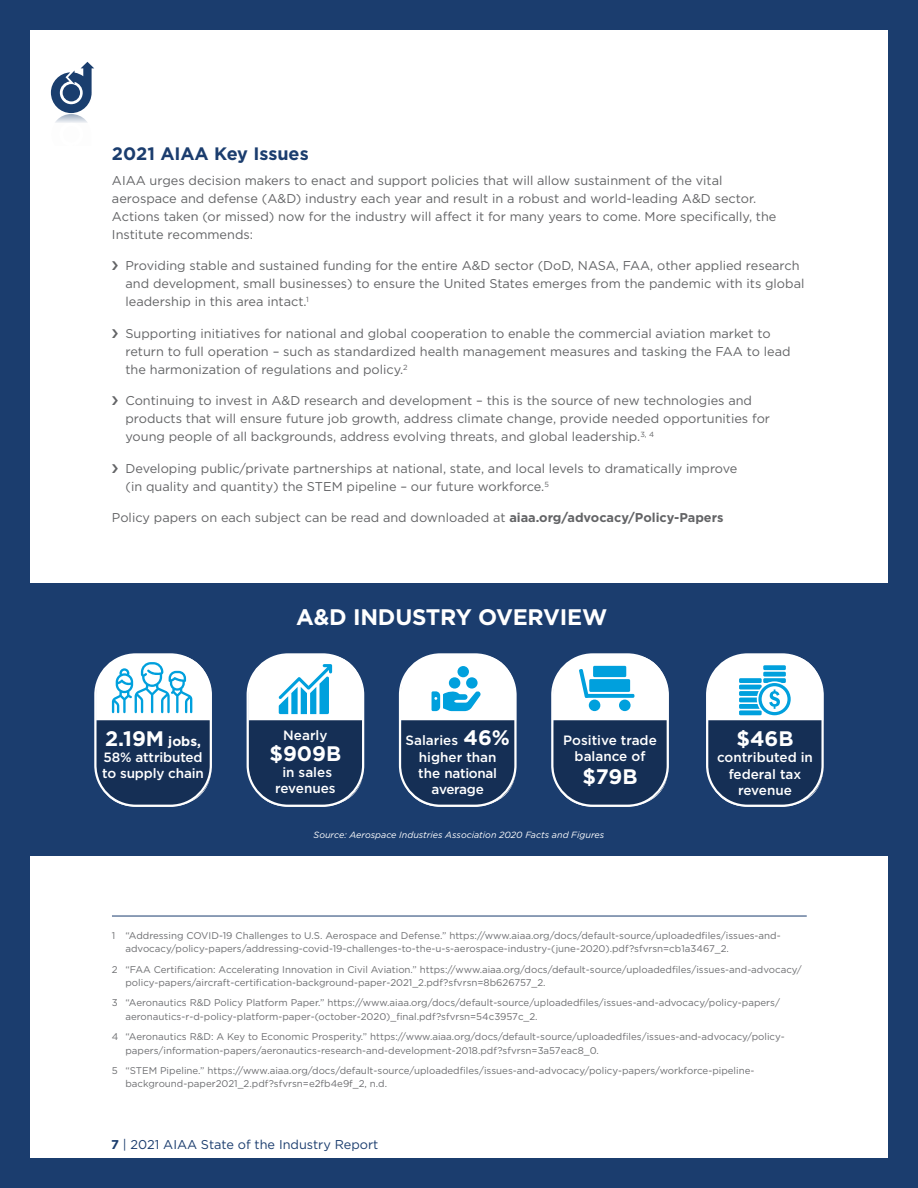
<style>
.page{position:relative;width:918px;height:1188px;background:#fff}
.page>*{position:absolute;margin:0;border:0;box-sizing:border-box;transform-origin:0 0}
.t1{font:700 22.5px "Gotham";letter-spacing:-.01em;color:#fff}
.t2{font:700 21px "Gotham";color:#fff}
.t3{font:700 18px "Gotham";color:#1b3d6e}
.t4{font:500 13.5px/16.2px "Gotham";color:#fff;text-align:center}
.t5{font:12.75px/18px "Gotham";color:#636466}
.t6{font:12.75px "Gotham";color:#1b3d6e}
.t7{font:9.75px/13.5px "Gotham";color:#6d6e71}
.t8{font:italic 9px "Gotham";color:#fff}
.s1{font-weight:700}
.s2{font-size:13.5px}
.s3{font-weight:700;font-size:21px}
</style>
<div class="page">
<div style="left:0;top:0;width:918px;height:1188px;border:30px solid #1b3d6e"></div>
<div style="left:14px;top:583px;width:904px;height:272px;background:#1b3d6e"></div>
<svg style="left:554px;top:656px;width:113px;height:148px;background:#677d97"></svg>
<div style="left:589px;top:679px;width:41px;height:13px;background:#00a0dd"></div>
<div style="left:593px;top:666px;width:33px;height:11px;background:#00a0dd"></div>
<div style="left:551px;top:653px;width:118px;height:154px;border:2px solid #fff;border-radius:40px"></div>
<svg style="left:402px;top:656px;width:112px;height:151px;background:#68819b"></svg>
<div style="left:399px;top:653px;width:118px;height:154px;border:2px solid #fff;border-radius:40px"></div>
<svg style="left:248px;top:656px;width:116px;height:151px;background:#647f9a"></svg>
<div style="left:247px;top:653px;width:117px;height:154px;border:2px solid #fff;border-radius:40px"></div>
<svg style="left:97px;top:656px;width:113px;height:151px;background:#65809a"></svg>
<div style="left:94px;top:653px;width:118px;height:154px;border:2px solid #fff;border-radius:40px"></div>
<svg style="left:708px;top:654px;width:115px;height:153px;background:#66819c"></svg>
<hr style="left:112px;top:916px;width:695px;height:1px;background:#1b3d6e">
<svg style="left:51px;top:62px;width:43px;height:61px"></svg>
<h3 class="t3" style="left:112px;top:142px;width:198px">2021 AIAA Key Issues</h3>
<p class="t5" style="left:112px;top:171px;width:666px">AIAA urges decision makers to enact and support policies that will allow sustainment of the vital aerospace and defense (A&amp;D) industry each year and result in a robust and world-leading A&amp;D sector.<br>Actions taken (or missed) now for the industry will affect it for many years to come. More specifically, the Institute recommends:</p>
<p class="t5" style="left:125px;top:257px;width:680px">Providing stable and sustained funding for the entire A&amp;D sector (DoD, NASA, FAA, other applied research and development, small businesses) to ensure the United States emerges from the pandemic with its global leadership in this area intact.<sup>1</sup></p>
<p class="t5" style="left:125px;top:324px;width:667px">Supporting initiatives for national and global cooperation to enable the commercial aviation market to return to full operation – such as standardized health management measures and tasking the FAA to lead the harmonization of regulations and policy.<sup>2</sup></p>
<p class="t5" style="left:125px;top:392px;width:646px">Continuing to invest in A&amp;D research and development – this is the source of new technologies and products that will ensure future job growth, address climate change, provide needed opportunities for young people of all backgrounds, address evolving threats, and global leadership.<sup>3,</sup> <sup>4</sup></p>
<p class="t5" style="left:125px;top:459px;width:613px">Developing public/private partnerships at national, state, and local levels to dramatically improve (in quality and quantity) the STEM pipeline – our future workforce.<sup>5</sup></p>
<p class="t5" style="left:112px;top:509px;width:613px">Policy papers on each subject can be read and downloaded at <span class="s1">aiaa.org/advocacy/Policy-Papers</span></p>
<h2 class="t2" style="left:105px;top:724px;width:97px">2.19M <span class="s2">jobs,</span></h2>
<p class="t4" style="left:102px;top:749px;width:103px;text-align:left">58% attributed to supply chain</p>
<h1 class="t1" style="left:296px;top:602px;width:313px">A&amp;D INDUSTRY OVERVIEW</h1>
<p class="t4" style="left:283px;top:727px;width:46px">Nearly</p>
<h2 class="t2" style="left:269px;top:739px;width:73px">$909B</h2>
<p class="t4" style="left:275px;top:764px;width:62px">in sales revenues</p>
<p class="t4" style="left:405px;top:732px;width:106px">Salaries <span class="s3">46% </span>higher than<br>the national average</p>
<p class="t4" style="left:563px;top:732px;width:95px">Positive trade balance of</p>
<h2 class="t2" style="left:583px;top:762px;width:57px">$79B</h2>
<p class="t8" style="left:314px;top:829px;width:292px">Source: Aerospace Industries Association 2020 Facts and Figures</p>
<h2 class="t2" style="left:736px;top:725px;width:59px">$46B</h2>
<p class="t4" style="left:717px;top:749px;width:97px">contributed in federal tax revenue</p>
<p class="t7" style="left:125px;top:928px;width:657px;text-indent:-14px">1 “Addressing COVID-19 Challenges to U.S. Aerospace and Defense.” https://www.aiaa.org/docs/default-source/uploadedfiles/issues-and&shy;advocacy/policy-papers/addressing-covid-19-challenges-to-the-u-s-aerospace-industry-(june-2020).pdf?sfvrsn=cb1a3467_2.</p>
<p class="t7" style="left:125px;top:962px;width:678px;text-indent:-14px">2 “FAA Certification: Accelerating Innovation in Civil Aviation.” https://www.aiaa.org/docs/default-source/uploadedfiles/issues-and-advocacy/ policy-papers/aircraft-certification-background-paper-2021_2.pdf?sfvrsn=8b626757_2.</p>
<p class="t7" style="left:125px;top:996px;width:656px;text-indent:-14px">3 “Aeronautics R&amp;D Policy Platform Paper.” https://www.aiaa.org/docs/default-source/uploadedfiles/issues-and-advocacy/policy-papers/ aeronautics-r-d-policy-platform-paper-(october-2020)_final.pdf?sfvrsn=54c3957c_2.</p>
<p class="t7" style="left:125px;top:1030px;width:661px;text-indent:-14px">4 “Aeronautics R&amp;D: A Key to Economic Prosperity.” https://www.aiaa.org/docs/default-source/uploadedfiles/issues-and-advocacy/policy&shy;papers/information-papers/aeronautics-research-and-development-2018.pdf?sfvrsn=3a57eac8_0.</p>
<p class="t7" style="left:125px;top:1063px;width:631px;text-indent:-14px">5 “STEM Pipeline.” https://www.aiaa.org/docs/default-source/uploadedfiles/issues-and-advocacy/policy-papers/workforce-pipeline&shy;background-paper2021_2.pdf?sfvrsn=e2fb4e9f_2, n.d.</p>
<p class="t6" style="left:111px;top:1136px;width:269px"><span class="s1">7</span> | 2021 AIAA State of the Industry Report</p>
</div>
